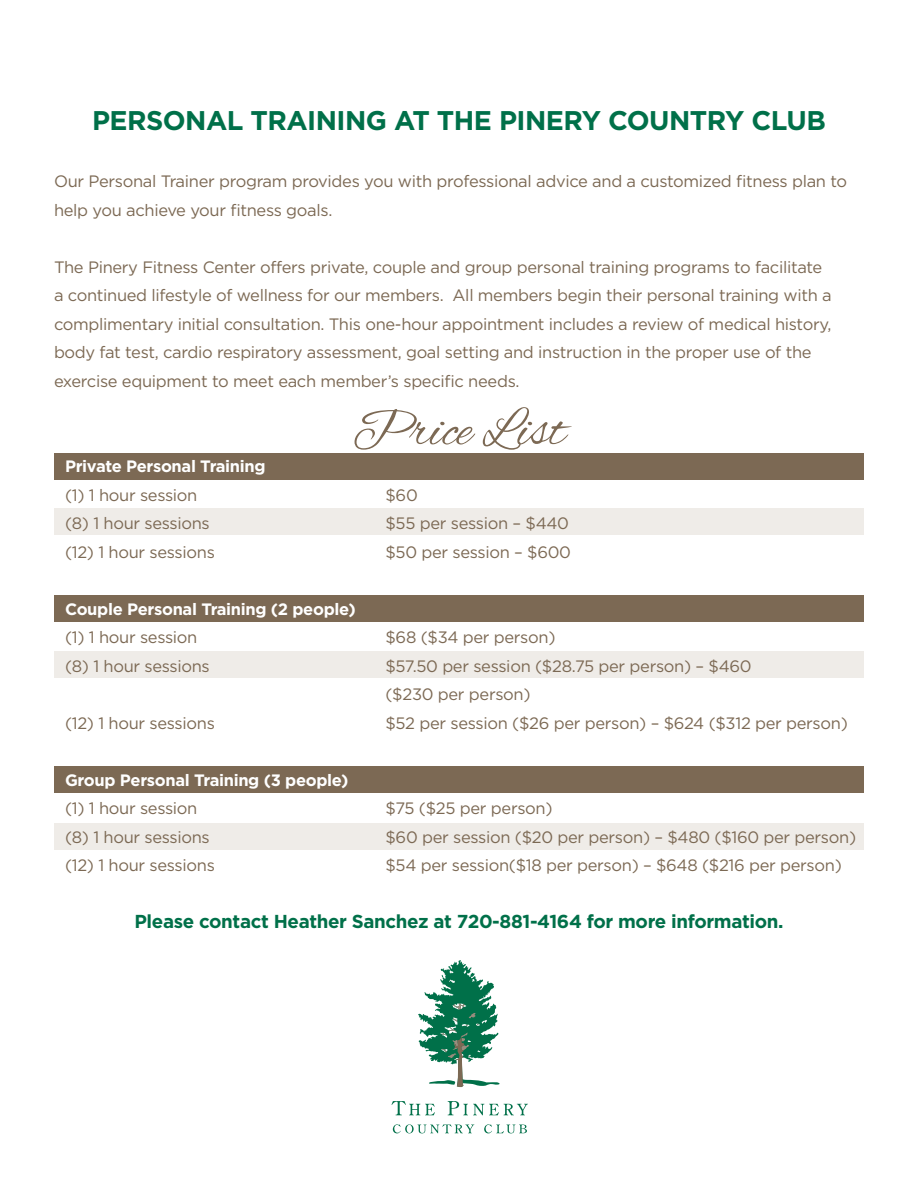
<style>
.page{position:relative;width:918px;height:1188px;background:#fff}
.page>*{position:absolute;margin:0;border:0;box-sizing:border-box;transform-origin:0 0}
.t1{font:54px "Alex Brush";color:#7c6954}
.t2{font:700 27px "Gotham";letter-spacing:-.02em;color:#007049}
.t3{font:700 18.75px "Gotham";letter-spacing:-.02em;color:#007049}
.t4{font:16.5px/28.5px "Gotham";letter-spacing:-.02em;color:#7c6954}
.t5{font:700 16.5px "Gotham";letter-spacing:-.02em;color:#fff}
</style>
<div class="page">
<div style="left:54px;top:823px;width:810px;height:27px;background:#efece8"></div>
<div style="left:54px;top:651px;width:810px;height:27px;background:#efece8"></div>
<div style="left:54px;top:508px;width:810px;height:27px;background:#efece8"></div>
<div style="left:54px;top:453px;width:810px;height:27px;background:#7c6954"></div>
<svg style="left:392px;top:1101px;width:43px;height:14px"></svg>
<svg style="left:448px;top:1101px;width:80px;height:14px"></svg>
<svg style="left:393px;top:1124px;width:81px;height:9px"></svg>
<svg style="left:484px;top:1124px;width:43px;height:9px"></svg>
<svg style="left:418px;top:960px;width:82px;height:127px"></svg>
<div style="left:54px;top:595px;width:810px;height:27px;background:#7c6954"></div>
<div style="left:54px;top:766px;width:810px;height:27px;background:#7c6954"></div>
<h2 class="t2" style="left:92px;top:105px;width:735px">PERSONAL TRAINING AT THE PINERY COUNTRY CLUB</h2>
<p class="t4" style="left:54px;top:167px;width:795px">Our Personal Trainer program provides you with professional advice and a customized fitness plan to help you achieve your fitness goals.</p>
<p class="t4" style="left:54px;top:252px;width:779px">The Pinery Fitness Center offers private, couple and group personal training programs to facilitate a continued lifestyle of wellness for our members. All members begin their personal training with a complimentary initial consultation. This one-hour appointment includes a review of medical history, body fat test, cardio respiratory assessment, goal setting and instruction in the proper use of the exercise equipment to meet each member’s specific needs.</p>
<h1 class="t1" style="left:352px;top:399px;width:215px">Price List</h1>
<p class="t5" style="left:65px;top:457px;width:202px">Private Personal Training</p>
<p class="t4" style="left:65px;top:480px;width:134px">(1) 1 hour session</p>
<p class="t4" style="left:386px;top:480px;width:34px">$60</p>
<p class="t4" style="left:65px;top:509px;width:146px">(8) 1 hour sessions</p>
<p class="t4" style="left:386px;top:509px;width:185px">$55 per session – $440</p>
<p class="t4" style="left:65px;top:537px;width:151px">(12) 1 hour sessions</p>
<p class="t4" style="left:386px;top:537px;width:187px">$50 per session – $600</p>
<p class="t5" style="left:65px;top:599px;width:292px">Couple Personal Training (2 people)</p>
<p class="t4" style="left:65px;top:623px;width:134px">(1) 1 hour session</p>
<p class="t4" style="left:386px;top:623px;width:171px">$68 ($34 per person)</p>
<p class="t4" style="left:65px;top:651px;width:146px">(8) 1 hour sessions</p>
<p class="t4" style="left:386px;top:651px;width:368px">$57.50 per session ($28.75 per person) – $460 ($230 per person)</p>
<p class="t4" style="left:65px;top:708px;width:151px">(12) 1 hour sessions</p>
<p class="t4" style="left:386px;top:708px;width:464px">$52 per session ($26 per person) – $624 ($312 per person)</p>
<p class="t5" style="left:65px;top:770px;width:285px">Group Personal Training (3 people)</p>
<p class="t4" style="left:65px;top:794px;width:134px">(1) 1 hour session</p>
<p class="t4" style="left:386px;top:794px;width:169px">$75 ($25 per person)</p>
<p class="t4" style="left:65px;top:822px;width:146px">(8) 1 hour sessions</p>
<p class="t4" style="left:386px;top:822px;width:472px">$60 per session ($20 per person) – $480 ($160 per person)</p>
<p class="t4" style="left:65px;top:851px;width:151px">(12) 1 hour sessions</p>
<p class="t4" style="left:386px;top:851px;width:458px">$54 per session($18 per person) – $648 ($216 per person)</p>
<p class="t3" style="left:134px;top:911px;width:651px">Please contact Heather Sanchez at 720-881-4164 for more information.</p>
</div>
